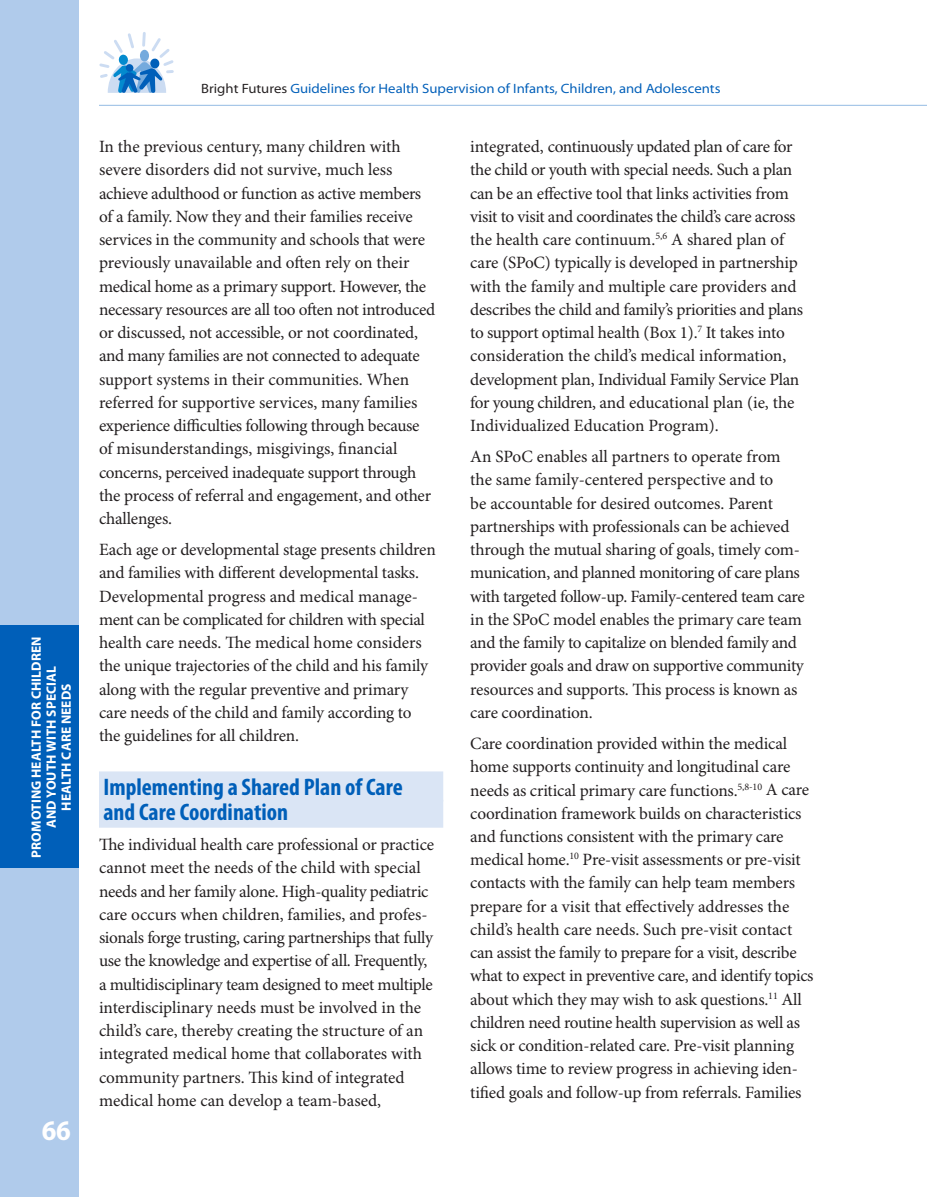
<style>
.page{position:relative;width:927px;height:1197px;background:#fff}
.page>*{position:absolute;margin:0;border:0;box-sizing:border-box;transform-origin:0 0}
.t1{font:700 semi-condensed 28.5px "Myriad Pro";color:#fff}
.t2{font:700 condensed 24px/25.5px "Myriad Pro";color:#005fb9}
.t3{font:17.25px/23.2px "Minion Pro";letter-spacing:-.015em;color:#231f20}
.t4{font:semi-expanded 13.5px "Myriad Pro";color:#005fb9}
.t5{font:700 13.5px/15px "Myriad Pro";letter-spacing:.01em;color:#fff;text-align:center}
.s1{color:#231f20}
</style>
<div class="page">
<div style="left:0;top:0;width:79px;height:1197px;background:#b0cbeb"></div>
<hr style="left:99px;top:105px;width:828px;height:1px;background:#94bbe4">
<svg style="left:99px;top:32px;width:75px;height:61px"></svg>
<div style="left:0;top:626px;width:79px;height:242px;background:#005fb9"></div>
<div style="left:99px;top:771px;width:344px;height:30px;background:#dae5f5"></div>
<div style="left:99px;top:800px;width:344px;height:28px;background:#dae5f5"></div>
<p class="t5" style="left:29px;top:858px;width:223px;rotate:-90deg">Promoting Health for Children and Youth With Special<br>Health Care NeedS</p>
<h1 class="t1" style="left:42px;top:1115px;width:31px">66</h1>
<p class="t4" style="left:201px;top:81px;width:521px"><span class="s1">Bright Futures</span> Guidelines for Health Supervision of Infants, Children, and Adolescents</p>
<p class="t3" style="left:99px;top:136px;width:338px">In the previous century, many children with severe disorders did not survive, much less achieve adulthood or function as active members of a family. Now they and their families receive services in the community and schools that were previously unavailable and often rely on their medical home as a primary support. However, the necessary resources are all too often not introduced or discussed, not accessible, or not coordinated, and many families are not connected to adequate support systems in their communities. When referred for supportive services, many families experience difficulties following through because of misunderstandings, misgivings, financial concerns, perceived inadequate support through the process of referral and engagement, and other challenges.</p>
<p class="t3" style="left:99px;top:539px;width:338px">Each age or developmental stage presents children and families with different developmental tasks.<br>Developmental progress and medical manage&shy;ment can be complicated for children with special health care needs. The medical home considers the unique trajectories of the child and his family along with the regular preventive and primary care needs of the child and family according to the guidelines for all children.</p>
<h2 class="t2" style="left:104px;top:774px;width:301px">Implementing a Shared Plan of Care and Care Coordination</h2>
<p class="t3" style="left:99px;top:834px;width:337px">The individual health care professional or practice cannot meet the needs of the child with special needs and her family alone. High-quality pediatric care occurs when children, families, and profes&shy;sionals forge trusting, caring partnerships that fully use the knowledge and expertise of all. Frequently, a multidisciplinary team designed to meet multiple interdisciplinary needs must be involved in the child’s care, thereby creating the structure of an integrated medical home that collaborates with community partners. This kind of integrated medical home can develop a team-based,</p>
<p class="t3" style="left:470px;top:136px;width:334px">integrated, continuously updated plan of care for the child or youth with special needs. Such a plan can be an effective tool that links activities from visit to visit and coordinates the child’s care across the health care continuum.<sup>5,6</sup> A shared plan of care (SPoC) typically is developed in partnership with the family and multiple care providers and describes the child and family’s priorities and plans to support optimal health (Box 1).<sup>7</sup> It takes into consideration the child’s medical information, development plan, Individual Family Service Plan for young children, and educational plan (ie, the Individualized Education Program).</p>
<p class="t3" style="left:470px;top:446px;width:336px">An SPoC enables all partners to operate from the same family-centered perspective and to<br>be accountable for desired outcomes. Parent partnerships with professionals can be achieved through the mutual sharing of goals, timely com&shy;munication, and planned monitoring of care plans with targeted follow-up. Family-centered team care in the SPoC model enables the primary care team and the family to capitalize on blended family and provider goals and draw on supportive community resources and supports. This process is known as care coordination.</p>
<p class="t3" style="left:470px;top:733px;width:345px">Care coordination provided within the medical home supports continuity and longitudinal care needs as critical primary care functions.<sup>5,8-10</sup> A care coordination framework builds on characteristics and functions consistent with the primary care medical home.<sup>10</sup> Pre-visit assessments or pre-visit contacts with the family can help team members prepare for a visit that effectively addresses the child’s health care needs. Such pre-visit contact can assist the family to prepare for a visit, describe what to expect in preventive care, and identify topics about which they may wish to ask questions.<sup>11</sup> All children need routine health supervision as well as sick or condition-related care. Pre-visit planning allows time to review progress in achieving iden&shy;tified goals and follow-up from referrals. Families</p>
</div>
